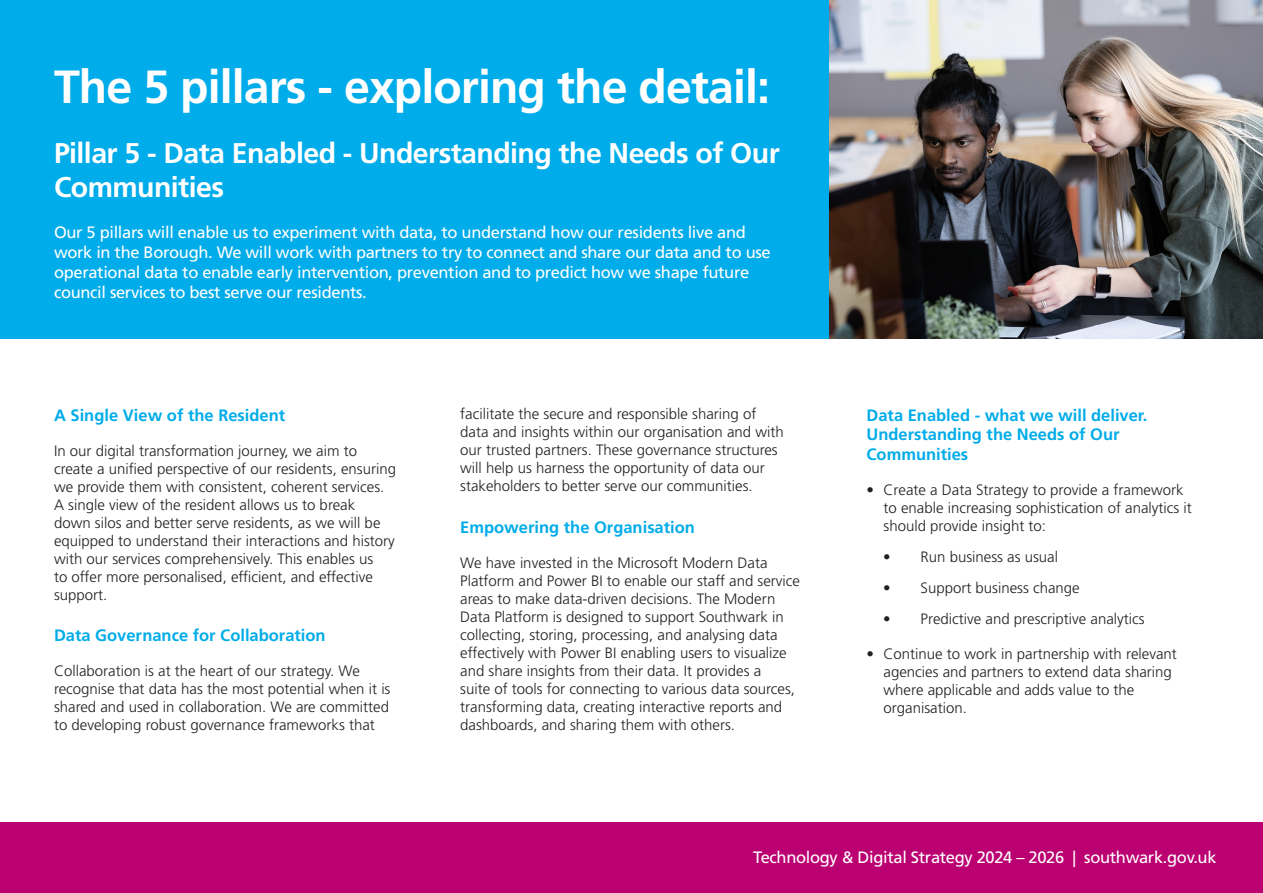
<style>
.page{position:relative;width:1263px;height:893px;background:#fff}
.page>*{position:absolute;margin:0;border:0;box-sizing:border-box;transform-origin:0 0}
.t1{font:700 46.5px "Frutiger LT Std";letter-spacing:-.02em;color:#fff}
.t2{font:700 28.5px/34.2px "Frutiger LT Std";letter-spacing:-.02em;color:#fff}
.t3{font:16.5px/19.8px "Frutiger LT Std";letter-spacing:-.02em;color:#fff}
.t4{font:700 16.5px/19.8px "Frutiger LT Std";color:#00ace9}
.t5{font:300 15px/18px "Frutiger LT Std";color:#231f20}
</style>
<div class="page">
<div style="left:0;top:822px;width:1263px;height:71px;background:#bb0071"></div>
<div style="left:0;top:0;width:1263px;height:338px;background:#00ace9"></div>
<img style="left:829px;top:0;width:434px;height:338px">
<p class="t1" style="left:54px;top:60px;width:717px">The 5 pillars - exploring the detail:</p>
<p class="t2" style="left:54px;top:136px;width:727px">Pillar 5 - Data Enabled - Understanding the Needs of Our<br>Communities</p>
<p class="t3" style="left:54px;top:223px;width:718px">Our 5 pillars will enable us to experiment with data, to understand how our residents live and work in the Borough. We will work with partners to try to connect and share our data and to use operational data to enable early intervention, prevention and to predict how we shape future council services to best serve our residents.</p>
<p class="t4" style="left:54px;top:405px;width:233px">A Single View of the Resident</p>
<p class="t5" style="left:54px;top:442px;width:344px">In our digital transformation journey, we aim to create a unified perspective of our residents, ensuring we provide them with consistent, coherent services.<br>A single view of the resident allows us to break<br>down silos and better serve residents, as we will be equipped to understand their interactions and history with our services comprehensively. This enables us<br>to offer more personalised, efficient, and effective support.</p>
<p class="t4" style="left:54px;top:625px;width:273px">Data Governance for Collaboration</p>
<p class="t5" style="left:54px;top:662px;width:338px">Collaboration is at the heart of our strategy. We recognise that data has the most potential when it is shared and used in collaboration. We are committed to developing robust governance frameworks that</p>
<p class="t5" style="left:460px;top:405px;width:325px">facilitate the secure and responsible sharing of data and insights within our organisation and with our trusted partners. These governance structures will help us harness the opportunity of data our stakeholders to better serve our communities.</p>
<p class="t4" style="left:460px;top:517px;width:236px">Empowering the Organisation</p>
<p class="t5" style="left:460px;top:554px;width:341px">We have invested in the Microsoft Modern Data Platform and Power BI to enable our staff and service areas to make data-driven decisions. The Modern Data Platform is designed to support Southwark in collecting, storing, processing, and analysing data effectively with Power BI enabling users to visualize and share insights from their data. It provides a<br>suite of tools for connecting to various data sources, transforming data, creating interactive reports and dashboards, and sharing them with others.</p>
<p class="t4" style="left:866px;top:405px;width:282px">Data Enabled - what we will deliver.<br>Understanding the Needs of Our<br>Communities</p>
<p class="t5" style="left:883px;top:481px;width:310px;text-indent:-17px">• Create a Data Strategy to provide a framework to enable increasing sophistication of analytics it should provide insight to:</p>
<p class="t5" style="left:883px;top:548px;width:177px">• Run business as usual</p>
<p class="t5" style="left:883px;top:579px;width:198px">• Support business change</p>
<p class="t5" style="left:883px;top:609px;width:263px">• Predictive and prescriptive analytics</p>
<p class="t5" style="left:883px;top:644px;width:295px;text-indent:-17px">• Continue to work in partnership with relevant agencies and partners to extend data sharing where applicable and adds value to the organisation.</p>
<p class="t3" style="left:753px;top:848px;width:465px">Technology &amp; Digital Strategy 2024 – 2026 | southwark.gov.uk</p>
</div>
